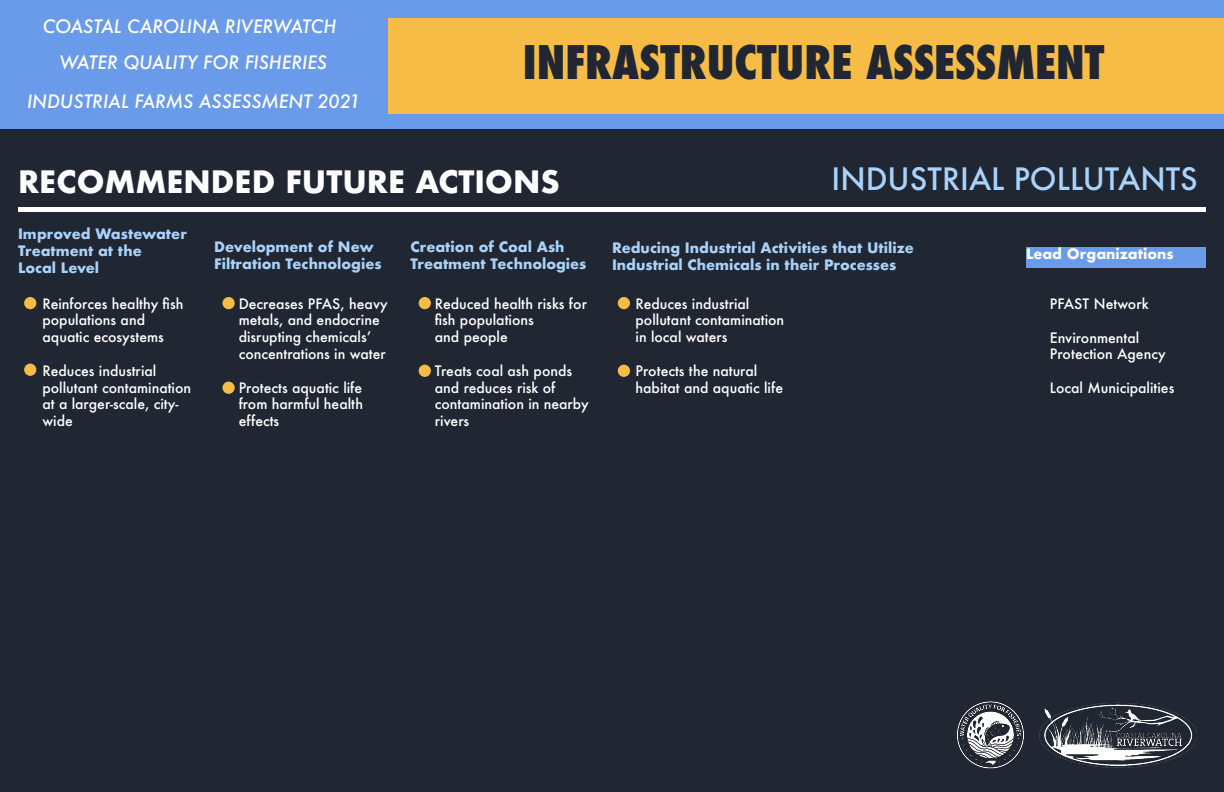
<style>
.page{position:relative;width:1224px;height:792px;background:#fff}
.page>*{position:absolute;margin:0;border:0;box-sizing:border-box;transform-origin:0 0}
.t1{font:800 condensed 45px "Futura";color:#202632}
.t2{font:700 30px "Futura";color:#fff}
.t3{font:500 30px "Futura";color:#a9d3fb}
.t4{font:italic 500 18px "Futura";color:#fff}
.t5{font:500 14px/16.8px "Futura";color:#fff}
.t6{font:700 14px/16.8px "Futura";color:#a9d3fb}
.t7{font:700 14px "Futura";color:#fff}
</style>
<div class="page">
<div style="left:0;top:0;width:1224px;height:132px;background:#699bea"></div>
<div style="left:389px;top:18px;width:835px;height:96px;background:#f7bc45"></div>
<div style="left:0;top:130px;width:1224px;height:662px;background:#202632"></div>
<img style="left:1039px;top:702px;width:158px;height:66px">
<img style="left:957px;top:701px;width:67px;height:68px">
<div style="left:18px;top:207px;width:1188px;height:5px;background:#fff"></div>
<div style="left:1026px;top:248px;width:180px;height:20px;background:#699bea"></div>
<div style="left:24px;top:297px;width:12px;height:12px;background:#f7bc45;border-radius:50%"></div>
<div style="left:222px;top:297px;width:13px;height:12px;background:#f7bc45;border-radius:50%"></div>
<div style="left:419px;top:297px;width:12px;height:12px;background:#f7bc45;border-radius:50%"></div>
<div style="left:222px;top:382px;width:13px;height:12px;background:#f7bc45;border-radius:50%"></div>
<div style="left:419px;top:365px;width:12px;height:12px;background:#f7bc45;border-radius:50%"></div>
<div style="left:618px;top:365px;width:12px;height:12px;background:#f7bc45;border-radius:50%"></div>
<div style="left:618px;top:297px;width:12px;height:12px;background:#f7bc45;border-radius:50%"></div>
<div style="left:24px;top:364px;width:12px;height:12px;background:#f7bc45;border-radius:50%"></div>
<p class="t4" style="left:43px;top:14px;width:295px">COASTAL CAROLINA RIVERWATCH</p>
<p class="t4" style="left:59px;top:50px;width:269px">WATER QUALITY FOR FISHERIES</p>
<p class="t1" style="left:523px;top:32px;width:583px">INFRASTRUCTURE ASSESSMENT</p>
<p class="t4" style="left:27px;top:89px;width:335px">INDUSTRIAL FARMS ASSESSMENT 2021</p>
<p class="t3" style="left:832px;top:158px;width:368px">INDUSTRIAL POLLUTANTS</p>
<p class="t2" style="left:18px;top:160px;width:543px">RECOMMENDED FUTURE ACTIONS</p>
<p class="t6" style="left:18px;top:225px;width:170px">Improved Wastewater<br>Treatment at the</p>
<p class="t6" style="left:18px;top:259px;width:83px">Local Level</p>
<p class="t6" style="left:214px;top:238px;width:169px">Development of New<br>Filtration Technologies</p>
<p class="t6" style="left:410px;top:238px;width:178px">Creation of Coal Ash<br>Treatment Technologies</p>
<p class="t7" style="left:1026px;top:244px;width:149px">Lead Organizations</p>
<p class="t6" style="left:612px;top:239px;width:304px">Reducing Industrial Activities that Utilize<br>Industrial Chemicals in their Processes</p>
<p class="t5" style="left:42px;top:295px;width:142px">Reinforces healthy fish populations and</p>
<p class="t5" style="left:42px;top:328px;width:123px">aquatic ecosystems</p>
<p class="t5" style="left:42px;top:362px;width:150px">Reduces industrial pollutant contamination at a larger-scale, city&shy;wide</p>
<p class="t5" style="left:239px;top:295px;width:151px">Decreases PFAS, heavy metals, and endocrine disrupting chemicals’ concentrations in water</p>
<p class="t5" style="left:239px;top:379px;width:126px;text-align:justify">Protects aquatic life from harmful health effects</p>
<p class="t5" style="left:435px;top:295px;width:154px">Reduced health risks for fish populations</p>
<p class="t5" style="left:435px;top:328px;width:74px">and people</p>
<p class="t5" style="left:435px;top:362px;width:155px">Treats coal ash ponds and reduces risk of contamination in nearby rivers</p>
<p class="t5" style="left:636px;top:295px;width:150px">Reduces industrial pollutant contamination in local waters</p>
<p class="t5" style="left:636px;top:362px;width:149px">Protects the natural habitat and aquatic life</p>
<p class="t5" style="left:1050px;top:295px;width:100px">PFAST Network</p>
<p class="t5" style="left:1050px;top:329px;width:117px">Environmental<br>Protection Agency</p>
<p class="t5" style="left:1050px;top:379px;width:126px">Local Municipalities</p>
</div>
